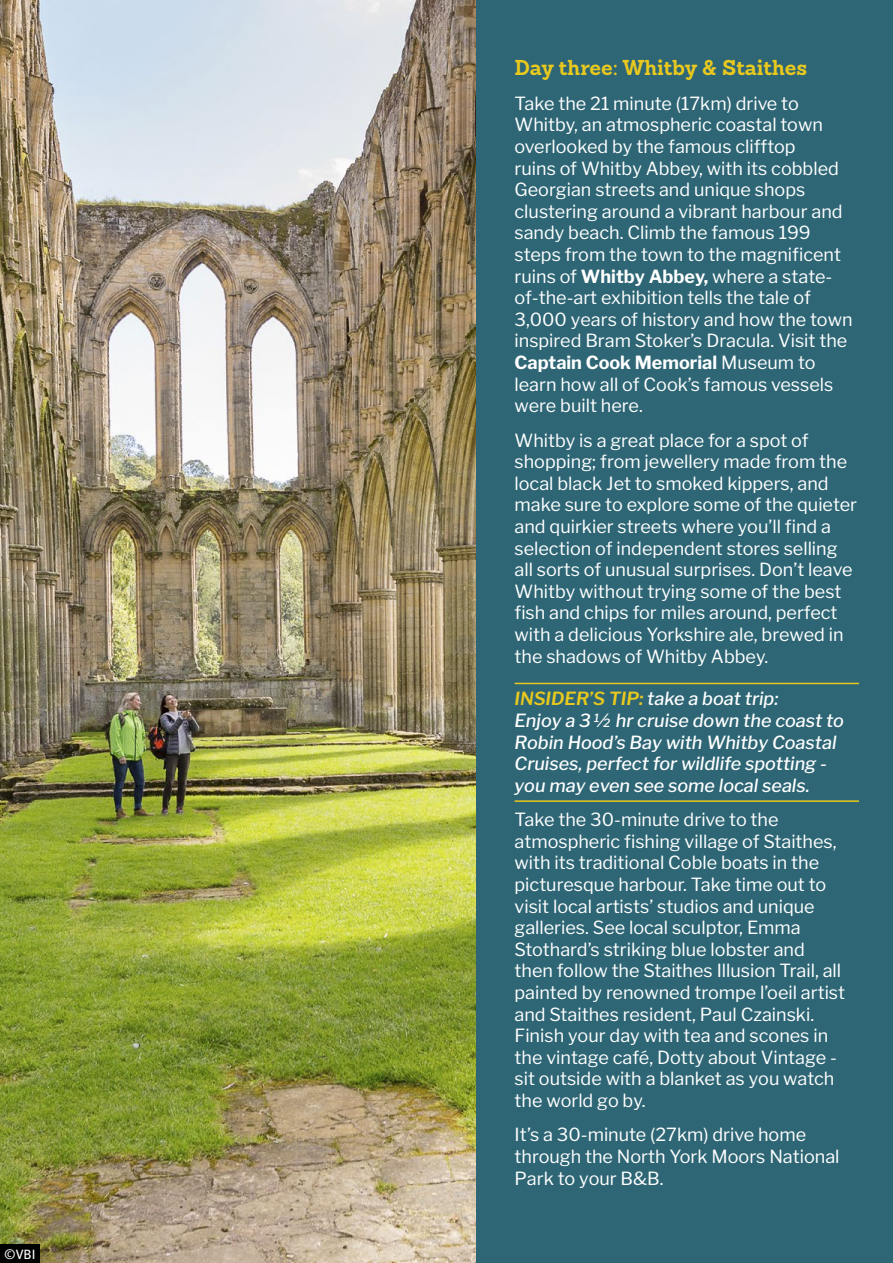
<style>
.page{position:relative;width:893px;height:1263px;background:#fff}
.page>*{position:absolute;margin:0;border:0;box-sizing:border-box;transform-origin:0 0}
.t1{font:700 21px "Sanchez";color:#e9c91e}
.body_black{font:18px/21.6px "Libre Franklin";color:#fff}
.INSIDERS_italic_-_Su{font:italic 500 18px/21.6px "Libre Franklin";color:#fff}
.insiders_tip_-_Sunri{font:italic 500 18px "Libre Franklin";color:#fff}
.t2{font:13.5px "Meta Pro";color:#fff}
.s1{font-weight:700}
.s2{font-weight:600;color:#e9c91e}
</style>
<div class="page">
<img style="left:0;top:0;width:476px;height:1263px">
<div style="left:476px;top:0;width:417px;height:1263px;background:#2e6675"></div>
<div style="left:0;top:1244px;width:40px;height:19px;background:#000"></div>
<hr style="left:514px;top:683px;width:345px;height:1px;background:#e9c91e">
<hr style="left:514px;top:800px;width:345px;height:2px;background:#e9c91e">
<p class="t2" style="left:4px;top:1244px;width:33px">©VBI</p>
<h2 class="t1" style="left:514px;top:54px;width:294px">Day three: Whitby &amp; Staithes</h2>
<p class="body_black" style="left:514px;top:92px;width:339px">Take the 21 minute (17km) drive to Whitby, an atmospheric coastal town overlooked by the famous clifftop<br>ruins of Whitby Abbey, with its cobbled Georgian streets and unique shops clustering around a vibrant harbour and sandy beach. Climb the famous 199 steps from the town to the magnificent ruins of <span class="s1">Whitby Abbey,</span> where a state&shy;of-the-art exhibition tells the tale of 3,000 years of history and how the town inspired Bram Stoker’s Dracula. Visit the <span class="s1">Captain Cook Memorial</span> Museum to learn how all of Cook’s famous vessels were built here.</p>
<p class="body_black" style="left:514px;top:429px;width:344px">Whitby is a great place for a spot of shopping; from jewellery made from the local black Jet to smoked kippers, and make sure to explore some of the quieter and quirkier streets where you’ll find a selection of independent stores selling all sorts of unusual surprises. Don’t leave Whitby without trying some of the best fish and chips for miles around, perfect with a delicious Yorkshire ale, brewed in the shadows of Whitby Abbey.</p>
<p class="insiders_tip_-_Sunri" style="left:514px;top:688px;width:265px"><span class="s2">INSIDER’S TIP:</span> take a boat trip:</p>
<p class="INSIDERS_italic_-_Su" style="left:514px;top:710px;width:331px">Enjoy a 3 ½ hr cruise down the coast to Robin Hood’s Bay with Whitby Coastal Cruises, perfect for wildlife spotting - you may even see some local seals.</p>
<p class="body_black" style="left:514px;top:809px;width:332px">Take the 30-minute drive to the atmospheric fishing village of Staithes, with its traditional Coble boats in the picturesque harbour. Take time out to visit local artists’ studios and unique galleries. See local sculptor, Emma Stothard’s striking blue lobster and then follow the Staithes Illusion Trail, all painted by renowned trompe l’oeil artist and Staithes resident, Paul Czainski.<br>Finish your day with tea and scones in the vintage café, Dotty about Vintage - sit outside with a blanket as you watch the world go by.</p>
<p class="body_black" style="left:514px;top:1124px;width:327px">It’s a 30-minute (27km) drive home through the North York Moors National<br>Park to your B&amp;B.</p>
</div>
